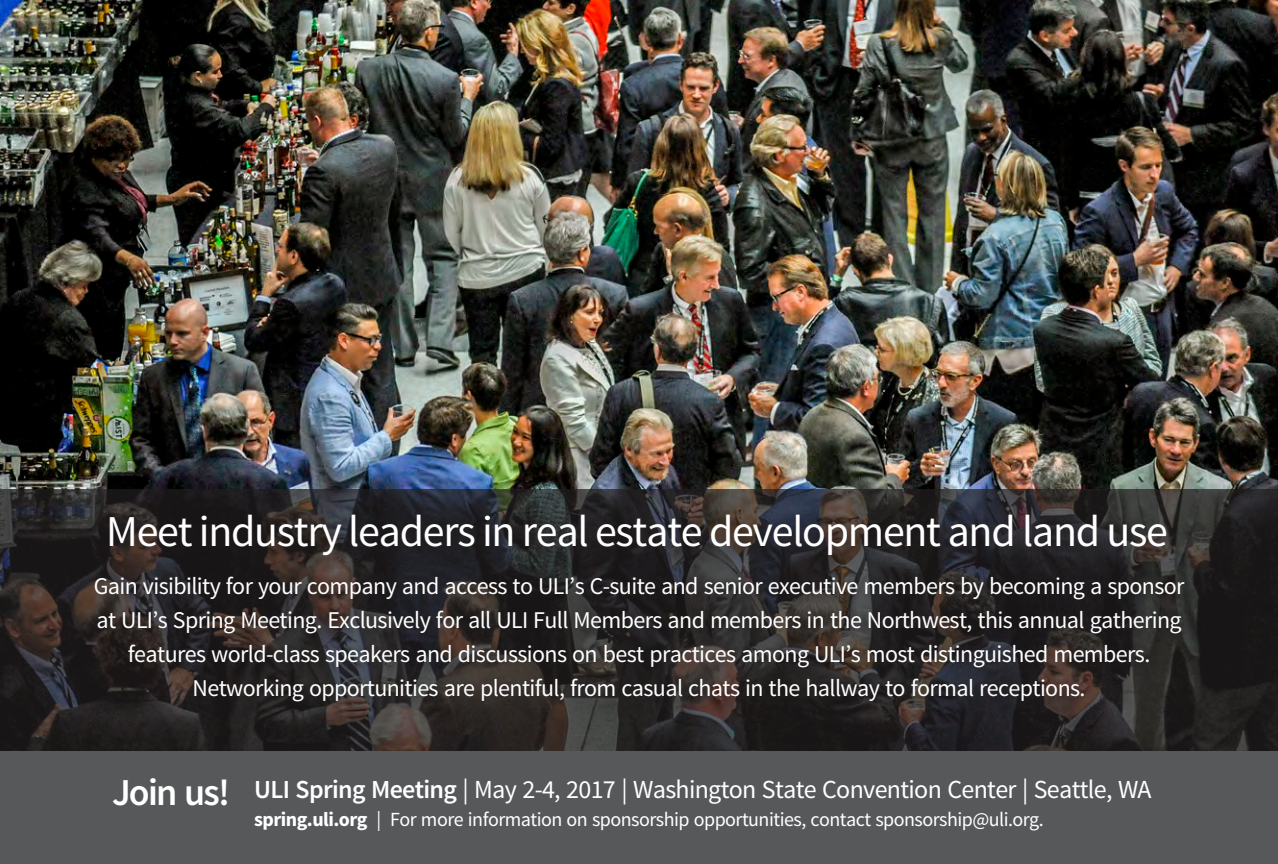
<style>
.page{position:relative;width:1278px;height:864px;background:#fff}
.page>*{position:absolute;margin:0;border:0;box-sizing:border-box;transform-origin:0 0}
.box_head{font:44px "Source Sans Pro";letter-spacing:-.03em;color:#fff}
.t1{font:600 38px "Source Sans Pro";letter-spacing:-.045em;color:#fff}
.t2{font:26px "Source Sans Pro";letter-spacing:-.025em;color:#fff}
.t3{font:24px/34px "Source Sans Pro";letter-spacing:-.025em;color:#fff;text-align:center}
.t4{font:20px "Source Sans Pro";letter-spacing:-.025em;color:#fff}
.s1{font-weight:600}
.s2{font-weight:700}
</style>
<div class="page">
<img style="left:0;top:0;width:1278px;height:489px">
<svg style="left:0;top:489px;width:1278px;height:263px;background:#272425"></svg>
<div style="left:85px;top:567px;width:1114px;height:150px;background:#231f20;opacity:.83"></div>
<div style="left:103px;top:508px;width:1082px;height:66px;background:#231f20;opacity:.83"></div>
<div style="left:0;top:752px;width:1278px;height:112px;background:#57585a"></div>
<p class="box_head" style="left:106px;top:504px;width:1063px">Meet industry leaders in real estate development and land use</p>
<p class="t3" style="left:94px;top:569px;width:1092px">Gain visibility for your company and access to ULI’s C-suite and senior executive members by becoming a sponsor at ULI’s Spring Meeting. Exclusively for all ULI Full Members and members in the Northwest, this annual gathering features world-class speakers and discussions on best practices among ULI’s most distinguished members.<br>Networking opportunities are plentiful, from casual chats in the hallway to formal receptions.</p>
<p class="t1" style="left:112px;top:768px;width:120px">Join us!</p>
<p class="t2" style="left:254px;top:773px;width:899px"><span class="s1">ULI Spring Meeting</span> | May 2-4, 2017 | Washington State Convention Center | Seattle, WA</p>
<p class="t4" style="left:254px;top:807px;width:791px"><span class="s2">spring.uli.org</span> | For more information on sponsorship opportunities, contact sponsorship@uli.org.</p>
</div>
